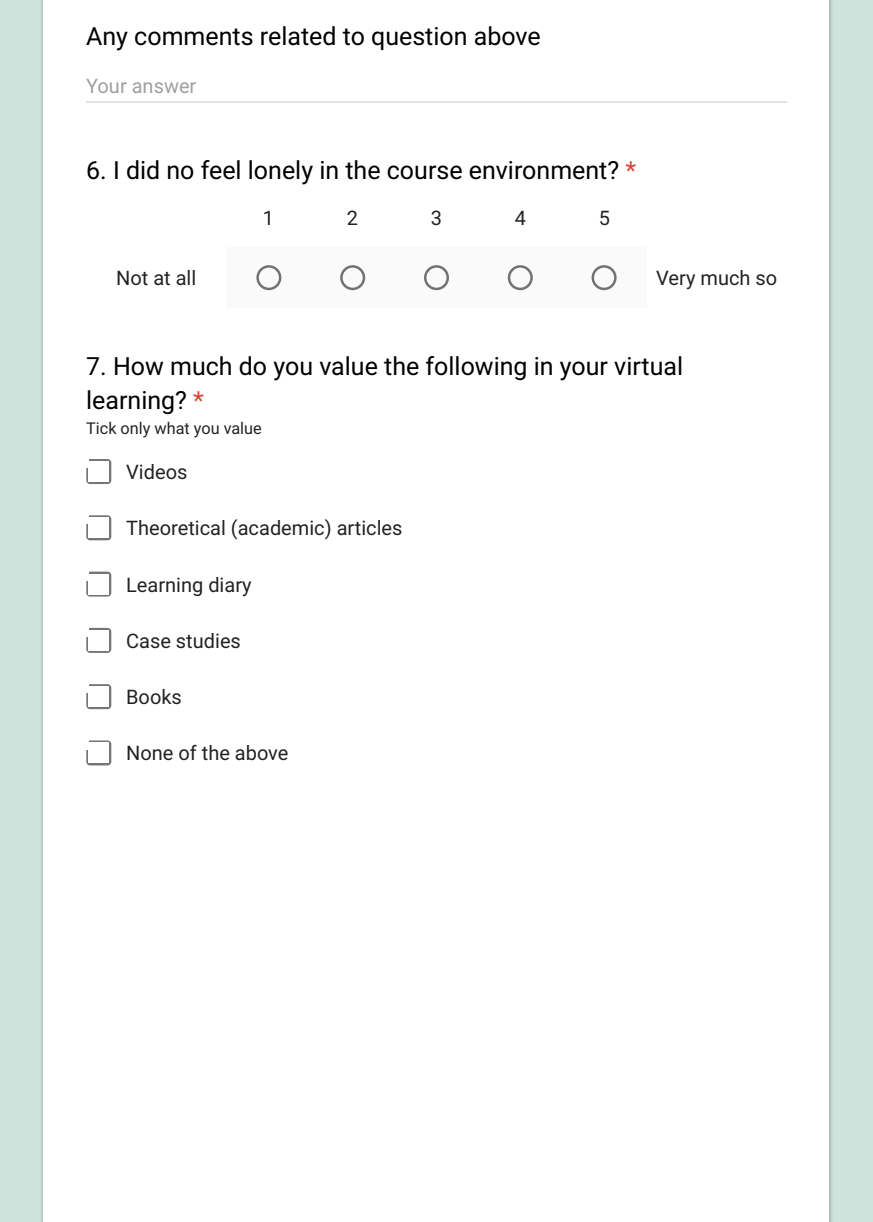
<style>
.page{position:relative;width:873px;height:1222px;background:#fff}
.page>*{position:absolute;margin:0;border:0;box-sizing:border-box;transform-origin:0 0}
.t1{font:25px/33.8px "Roboto";color:#000}
.t2{font:20px "Roboto";color:rgb(0 0 0/.87)}
.t3{font:20px "Roboto";color:rgb(0 0 0/.38)}
.t4{font:16.25px "Roboto";color:rgb(0 0 0/.87)}
.s1{color:#db4437}
</style>
<div class="page">
<div style="left:0;top:0;width:872px;height:1221px;background:#cee3db"></div>
<img style="left:41px;top:0;width:3px;height:1221px">
<img style="left:829px;top:0;width:3px;height:1221px">
<div style="left:44px;top:0;width:785px;height:1221px;background:#fff"></div>
<div style="left:226px;top:248px;width:84px;height:60px;background:#fafafa"></div>
<div style="left:310px;top:248px;width:84px;height:60px;background:#fafafa"></div>
<div style="left:394px;top:248px;width:85px;height:60px;background:#fafafa"></div>
<div style="left:479px;top:248px;width:83px;height:60px;background:#fafafa"></div>
<div style="left:562px;top:248px;width:84px;height:60px;background:#fafafa"></div>
<hr style="left:86px;top:101px;width:700px;height:1px;background:#e2e2e2">
<svg style="left:256px;top:265px;width:25px;height:25px"></svg>
<svg style="left:340px;top:265px;width:25px;height:25px"></svg>
<svg style="left:424px;top:265px;width:25px;height:25px"></svg>
<svg style="left:508px;top:265px;width:24px;height:25px"></svg>
<svg style="left:591px;top:265px;width:25px;height:25px"></svg>
<svg style="left:86px;top:459px;width:25px;height:25px"></svg>
<svg style="left:86px;top:515px;width:25px;height:25px"></svg>
<svg style="left:86px;top:571px;width:25px;height:25px"></svg>
<svg style="left:86px;top:628px;width:25px;height:24px"></svg>
<svg style="left:86px;top:684px;width:25px;height:25px"></svg>
<svg style="left:86px;top:740px;width:25px;height:25px"></svg>
<p class="t1" style="left:86px;top:20px;width:456px">Any comments related to question above</p>
<p class="t3" style="left:86px;top:74px;width:112px">Your answer</p>
<p class="t1" style="left:86px;top:153px;width:551px">6. I did no feel lonely in the course environment? <span class="s1">*</span></p>
<p class="t2" style="left:116px;top:266px;width:82px">Not at all</p>
<p class="t2" style="left:263px;top:206px;width:13px">1</p>
<p class="t2" style="left:347px;top:206px;width:13px">2</p>
<p class="t2" style="left:431px;top:206px;width:13px">3</p>
<p class="t2" style="left:515px;top:206px;width:13px">4</p>
<p class="t2" style="left:599px;top:206px;width:13px">5</p>
<p class="t2" style="left:656px;top:266px;width:122px">Very much so</p>
<p class="t1" style="left:86px;top:350px;width:598px">7. How much do you value the following in your virtual learning? <span class="s1">*</span></p>
<p class="t4" style="left:86px;top:419px;width:177px">Tick only what you value</p>
<p class="t2" style="left:126px;top:460px;width:63px">Videos</p>
<p class="t2" style="left:126px;top:516px;width:278px">Theoretical (academic) articles</p>
<p class="t2" style="left:126px;top:573px;width:127px">Learning diary</p>
<p class="t2" style="left:126px;top:629px;width:116px">Case studies</p>
<p class="t2" style="left:126px;top:685px;width:57px">Books</p>
<p class="t2" style="left:126px;top:741px;width:164px">None of the above</p>
</div>
